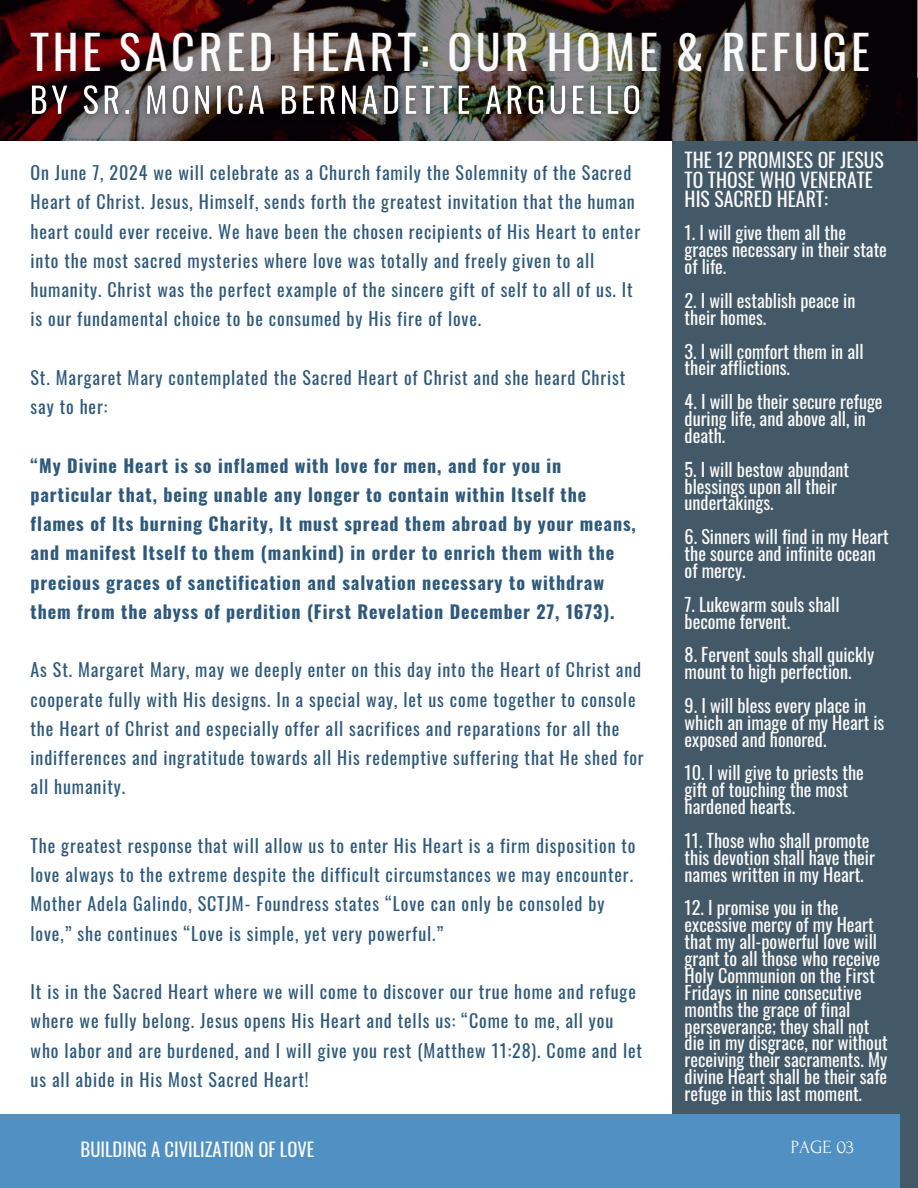
<style>
.page{position:relative;width:918px;height:1188px;background:#fff}
.page>*{position:absolute;margin:0;border:0;box-sizing:border-box;transform-origin:0 0}
.t1{font:46.2px "Oswald";letter-spacing:.08em;color:#fafafa}
.t2{font:19.8px/19.2px "Oswald";color:#fafafa}
.t3{font:18.75px "Forum";color:#fafafa}
.t4{font:18.6px "Oswald";color:#fafafa}
.t5{font:18.3px/16.8px "Oswald";color:#fafafa}
.t6{font:18px/29.2px "Oswald";letter-spacing:.05em;color:#2e597b}
.t7{font:700 18px/29.2px "Oswald";letter-spacing:.05em;color:#2e597b}
</style>
<div class="page">
<div style="left:673px;top:78px;width:245px;height:1110px;background:#435967"></div>
<div style="left:0;top:1114px;width:900px;height:74px;background:#5090c2"></div>
<svg style="left:0;top:0;width:917px;height:141px;background:#473431"></svg>
<img style="left:20px;top:73px;width:632px;height:56px">
<p class="t1" style="left:30px;top:16px;width:841px">THE SACRED HEART: OUR HOME &amp; REFUGE</p>
<h1 class="t6" style="left:31px;top:157px;width:611px">On June 7, 2024 we will celebrate as a Church family the Solemnity of the Sacred Heart of Christ. Jesus, Himself, sends forth the greatest invitation that the human heart could ever receive. We have been the chosen recipients of His Heart to enter into the most sacred mysteries where love was totally and freely given to all humanity. Christ was the perfect example of the sincere gift of self to all of us. It is our fundamental choice to be consumed by His fire of love.</h1>
<h3 class="t6" style="left:31px;top:362px;width:596px">St. Margaret Mary contemplated the Sacred Heart of Christ and she heard Christ say to her:</h3>
<p class="t7" style="left:31px;top:450px;width:607px">“My Divine Heart is so inflamed with love for men, and for you in particular that, being unable any longer to contain within Itself the flames of Its burning Charity, It must spread them abroad by your means, and manifest Itself to them (mankind) in order to enrich them with the precious graces of sanctification and salvation necessary to withdraw them from the abyss of perdition (First Revelation December 27, 1673).</p>
<p class="t6" style="left:31px;top:655px;width:615px">As St. Margaret Mary, may we deeply enter on this day into the Heart of Christ and cooperate fully with His designs. In a special way, let us come together to console the Heart of Christ and especially offer all sacrifices and reparations for all the indifferences and ingratitude towards all His redemptive suffering that He shed for all humanity.</p>
<p class="t6" style="left:31px;top:830px;width:607px">The greatest response that will allow us to enter His Heart is a firm disposition to love always to the extreme despite the difficult circumstances we may encounter.<br>Mother Adela Galindo, SCTJM- Foundress states “Love can only be consoled by love,” she continues “Love is simple, yet very powerful.”</p>
<p class="t6" style="left:31px;top:976px;width:613px">It is in the Sacred Heart where we will come to discover our true home and refuge where we fully belong. Jesus opens His Heart and tells us: “Come to me, all you who labor and are burdened, and I will give you rest (Matthew 11:28). Come and let us all abide in His Most Sacred Heart!</p>
<p class="t2" style="left:685px;top:150px;width:201px">THE 12 PROMISES OF JESUS<br>TO THOSE WHO VENERATE<br>HIS SACRED HEART:</p>
<p class="t5" style="left:685px;top:224px;width:204px">1. I will give them all the graces necessary in their state of life.</p>
<p class="t5" style="left:685px;top:291px;width:172px">2. I will establish peace in their homes.</p>
<p class="t5" style="left:685px;top:342px;width:180px">3. I will comfort them in all their afflictions.</p>
<p class="t5" style="left:685px;top:393px;width:200px">4. I will be their secure refuge during life, and above all, in death.</p>
<p class="t5" style="left:685px;top:460px;width:166px">5. I will bestow abundant blessings upon all their undertakings.</p>
<p class="t5" style="left:685px;top:528px;width:206px">6. Sinners will find in my Heart the source and infinite ocean of mercy.</p>
<p class="t5" style="left:685px;top:595px;width:156px">7. Lukewarm souls shall become fervent.</p>
<p class="t5" style="left:685px;top:646px;width:191px">8. Fervent souls shall quickly mount to high perfection.</p>
<p class="t5" style="left:685px;top:696px;width:201px">9. I will bless every place in which an image of my Heart is exposed and honored.</p>
<h4 class="t5" style="left:685px;top:764px;width:181px">10. I will give to priests the gift of touching the most hardened hearts.</h4>
<p class="t5" style="left:685px;top:831px;width:192px">11. Those who shall promote this devotion shall have their names written in my Heart.</p>
<p class="t5" style="left:685px;top:899px;width:205px">12. I promise you in the excessive mercy of my Heart that my all-powerful love will grant to all those who receive<br>Holy Communion on the First<br>Fridays in nine consecutive months the grace of final perseverance; they shall not die in my disgrace, nor without receiving their sacraments. My divine Heart shall be their safe refuge in this last moment.</p>
<h3 class="t4" style="left:81px;top:1135px;width:235px">BUILDING A CIVILIZATION OF LOVE</h3>
<h3 class="t3" style="left:791px;top:1137px;width:65px">PAGE 03</h3>
</div>
